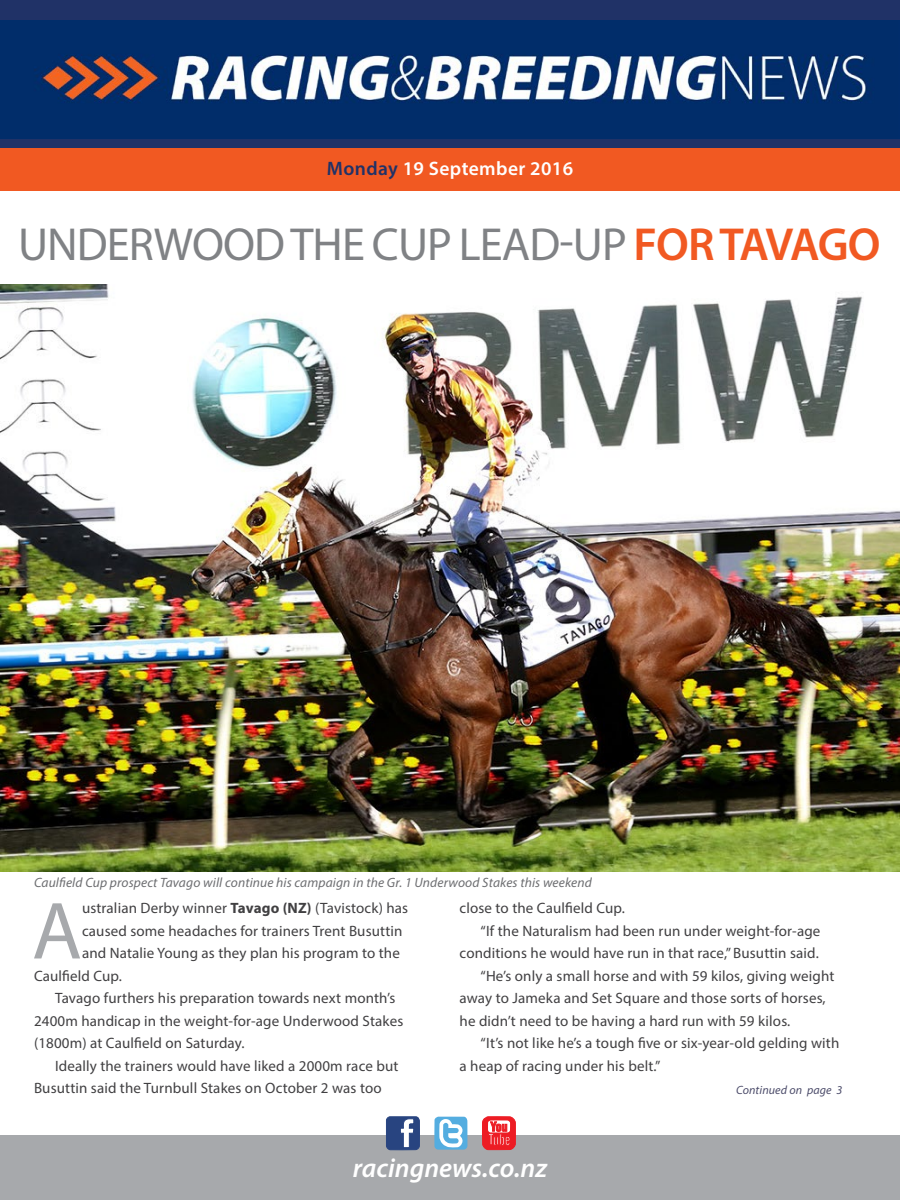
<style>
.page{position:relative;width:900px;height:1200px;background:#fff}
.page>*{position:absolute;margin:0;border:0;box-sizing:border-box;transform-origin:0 0}
.t1{font:81.75px "Myriad Pro";color:#a7a9ac}
.t2{font:46.5px "Myriad Pro";letter-spacing:-.02em;color:#808285}
.t3{font:italic 600 27px "Myriad Pro";color:#fff}
.t4{font:600 19.5px "Myriad Pro";letter-spacing:.02em;color:#fff}
.t5{font:15px "Myriad Pro";letter-spacing:.01em;color:#414042}
.t6{font:italic 13.5px "Myriad Pro";letter-spacing:.01em;color:#6d6e71}
.t7{font:italic 12px "Myriad Pro";letter-spacing:.01em;color:#4d4d6b}
.s1{color:#203267}
.s2{font-weight:600;color:#f15922}
.s3{font-weight:700}
</style>
<div class="page">
<div style="left:0;top:0;width:900px;height:159px;background:#203267"></div>
<div style="left:0;top:148px;width:900px;height:43px;background:#f15922"></div>
<img style="left:0;top:21px;width:900px;height:118px">
<div style="left:0;top:1136px;width:900px;height:64px;background:#a7a9ac"></div>
<svg style="left:386px;top:1117px;width:34px;height:33px"></svg>
<svg style="left:434px;top:1117px;width:33px;height:33px"></svg>
<svg style="left:482px;top:1117px;width:34px;height:33px"></svg>
<img style="left:0;top:285px;width:900px;height:587px">
<h3 class="t4" style="left:327px;top:156px;width:248px"><span class="s1">Monday</span> 19 September 2016</h3>
<h2 class="t2" style="left:18px;top:216px;width:864px">Underwood the Cup lead-up <span class="s2">for Tavago</span></h2>
<p class="t6" style="left:34px;top:874px;width:559px">Caulfield Cup prospect Tavago will continue his campaign in the Gr. 1 Underwood Stakes this weekend</p>
<h1 class="t1" style="left:32px;top:881px;width:48px">A</h1>
<p class="t5" style="left:82px;top:899px;width:328px">ustralian Derby winner <span class="s3">Tavago (NZ)</span> (Tavistock) has</p>
<p class="t5" style="left:82px;top:922px;width:322px">caused some headaches for trainers Trent Busuttin</p>
<p class="t5" style="left:82px;top:944px;width:319px">and Natalie Young as they plan his program to the</p>
<p class="t5" style="left:34px;top:967px;width:90px">Caulfield Cup.</p>
<p class="t5" style="left:55px;top:989px;width:342px">Tavago furthers his preparation towards next month’s</p>
<p class="t5" style="left:34px;top:1012px;width:371px">2400m handicap in the weight-for-age Underwood Stakes</p>
<p class="t5" style="left:34px;top:1034px;width:212px">(1800m) at Caulfield on Saturday.</p>
<p class="t5" style="left:55px;top:1057px;width:345px">Ideally the trainers would have liked a 2000m race but</p>
<p class="t5" style="left:34px;top:1079px;width:349px">Busuttin said the Turnbull Stakes on October 2 was too</p>
<p class="t5" style="left:460px;top:899px;width:167px">close to the Caulfield Cup.</p>
<p class="t5" style="left:481px;top:922px;width:341px">“If the Naturalism had been run under weight-for-age</p>
<p class="t5" style="left:460px;top:944px;width:361px">conditions he would have run in that race,” Busuttin said.</p>
<p class="t5" style="left:481px;top:967px;width:355px">“He’s only a small horse and with 59 kilos, giving weight</p>
<p class="t5" style="left:460px;top:989px;width:368px">away to Jameka and Set Square and those sorts of horses,</p>
<p class="t5" style="left:460px;top:1012px;width:332px">he didn’t need to be having a hard run with 59 kilos.</p>
<p class="t5" style="left:481px;top:1034px;width:360px">“It’s not like he’s a tough five or six-year-old gelding with</p>
<p class="t5" style="left:460px;top:1057px;width:202px">a heap of racing under his belt.”</p>
<p class="t7" style="left:736px;top:1083px;width:108px">Continued on page 3</p>
<h3 class="t3" style="left:353px;top:1150px;width:196px">racingnews.co.nz</h3>
</div>
